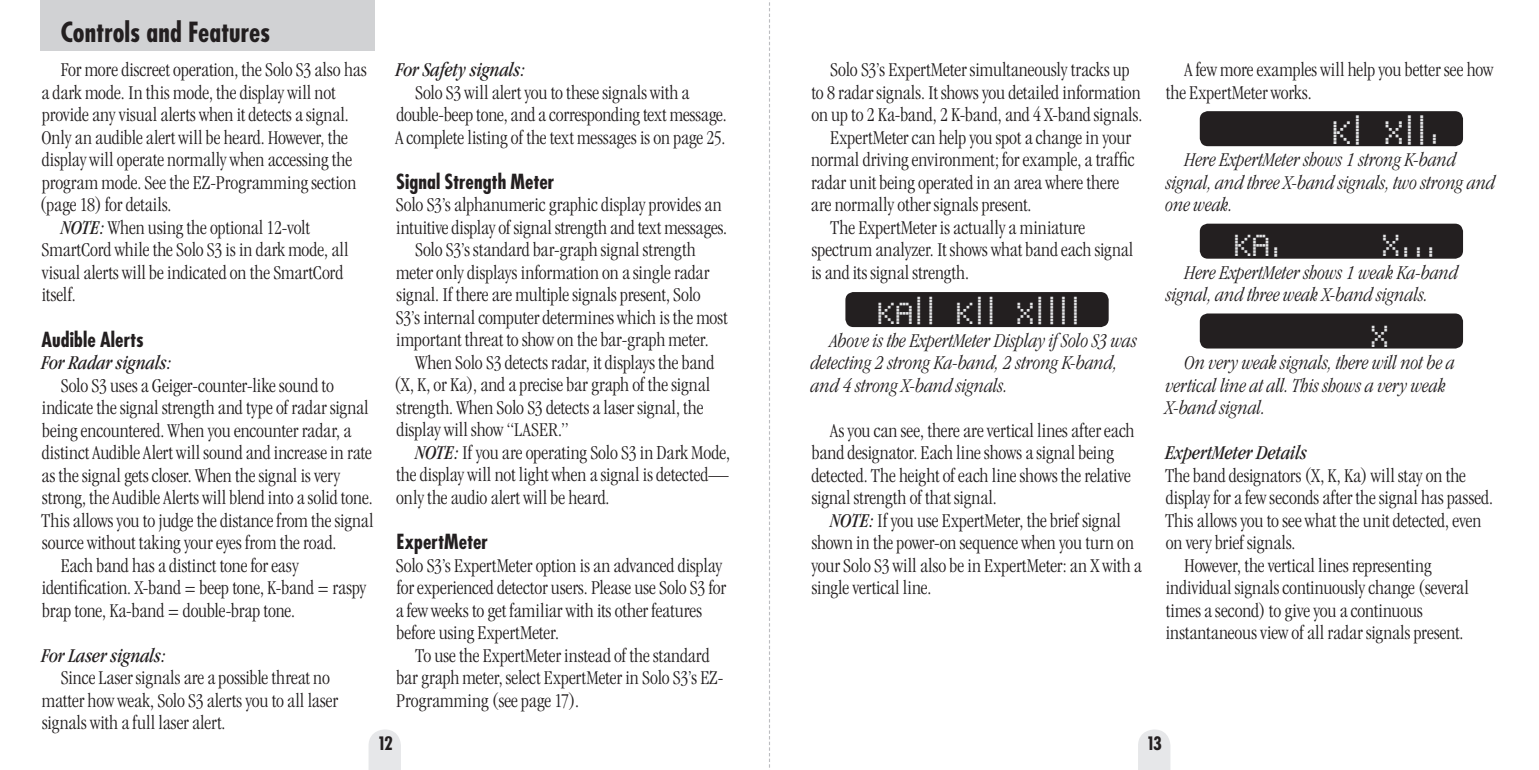
<style>
.page{position:relative;width:1539px;height:770px;background:#fff}
.page>*{position:absolute;margin:0;border:0;box-sizing:border-box;transform-origin:0 0}
.t1{font:36px "Bubbledot ICG Fine Pos";color:#e6e7e9}
.t2{font:33.75px "Bubbledot ICG Fine Pos";color:#e6e7e9}
.t3{font:700 condensed 27px "Futura";letter-spacing:-.005em;color:#231f20}
.t4{font:300 condensed 20.25px/22.5px "Garamond";color:#231f20}
.t5{font:italic 300 condensed 20.25px/22.5px "Garamond";color:#231f20}
.t6{font:italic condensed 20.25px "Garamond";color:#231f20}
.t7{font:700 condensed 20.25px "Futura";color:#231f20}
.t8{font:700 condensed 18px "Futura";color:#231f20}
.s1{font-weight:400;font-style:italic}
.s2{font-size:36px}
</style>
<div class="page">
<div style="left:845px;top:292px;width:264px;height:35px;background:#231f20"></div>
<div style="left:1200px;top:224px;width:263px;height:35px;background:#231f20"></div>
<div style="left:1200px;top:313px;width:263px;height:35px;background:#231f20"></div>
<div style="left:1200px;top:111px;width:263px;height:35px;background:#231f20"></div>
<div style="left:40px;top:0;width:335px;height:51px;background:#d1d2d4"></div>
<svg style="left:369px;top:729px;width:32px;height:41px"></svg>
<svg style="left:1138px;top:729px;width:32px;height:41px"></svg>
<svg style="left:769px;top:2px;width:1px;height:766px"></svg>
<h3 class="t3" style="left:61px;top:14px;width:211px">Controls and Features</h3>
<p class="t4" style="left:61px;top:59px;width:307px">For more discreet operation, the Solo S3 also has</p>
<p class="t4" style="left:41px;top:81px;width:296px">a dark mode. In this mode, the display will not</p>
<p class="t4" style="left:42px;top:104px;width:308px">provide any visual alerts when it detects a signal.</p>
<p class="t4" style="left:41px;top:126px;width:308px">Only an audible alert will be heard. However, the</p>
<p class="t4" style="left:42px;top:149px;width:312px">display will operate normally when accessing the</p>
<p class="t4" style="left:42px;top:171px;width:316px">program mode. See the EZ-Programming section</p>
<p class="t4" style="left:40px;top:194px;width:133px">(page 18) for details.</p>
<p class="t4" style="left:61px;top:216px;width:251px"><span class="s1">NOTE:</span> When using the optional 12-volt</p>
<p class="t4" style="left:42px;top:239px;width:309px">SmartCord while the Solo S3 is in dark mode, all</p>
<p class="t4" style="left:42px;top:261px;width:303px">visual alerts will be indicated on the SmartCord</p>
<p class="t4" style="left:42px;top:284px;width:35px">itself.</p>
<p class="t7" style="left:41px;top:326px;width:104px">Audible Alerts</p>
<p class="t6" style="left:41px;top:351px;width:132px">For Radar signals:</p>
<p class="t4" style="left:61px;top:374px;width:275px">Solo S3 uses a Geiger-counter-like sound to</p>
<p class="t4" style="left:42px;top:396px;width:328px">indicate the signal strength and type of radar signal</p>
<p class="t4" style="left:42px;top:419px;width:311px">being encountered. When you encounter radar, a</p>
<p class="t4" style="left:42px;top:441px;width:331px">distinct Audible Alert will sound and increase in rate</p>
<p class="t4" style="left:41px;top:464px;width:300px">as the signal gets closer. When the signal is very</p>
<p class="t4" style="left:42px;top:486px;width:332px">strong, the Audible Alerts will blend into a solid tone.</p>
<p class="t4" style="left:41px;top:509px;width:334px">This allows you to judge the distance from the signal</p>
<p class="t4" style="left:42px;top:531px;width:296px">source without taking your eyes from the road.</p>
<p class="t4" style="left:61px;top:554px;width:240px">Each band has a distinct tone for easy</p>
<p class="t4" style="left:42px;top:576px;width:326px">identification. X-band = beep tone, K-band = raspy</p>
<p class="t4" style="left:42px;top:599px;width:254px">brap tone, Ka-band = double-brap tone.</p>
<p class="t6" style="left:41px;top:644px;width:126px">For Laser signals:</p>
<p class="t4" style="left:42px;top:666px;width:298px;text-indent:19px">Since Laser signals are a possible threat no matter how weak, Solo S3 alerts you to all laser signals with a full laser alert.</p>
<p class="t6" style="left:396px;top:59px;width:131px">For Safety signals:</p>
<p class="t4" style="left:395px;top:81px;width:333px;text-indent:20px">Solo S3 will alert you to these signals with a double-beep tone, and a corresponding text message.<br>A complete listing of the text messages is on page 25.</p>
<p class="t7" style="left:396px;top:168px;width:160px">Signal Strength Meter</p>
<p class="t4" style="left:396px;top:194px;width:327px">Solo S3’s alphanumeric graphic display provides an</p>
<p class="t4" style="left:396px;top:216px;width:333px">intuitive display of signal strength and text messages.</p>
<p class="t4" style="left:415px;top:239px;width:282px">Solo S3’s standard bar-graph signal strength</p>
<p class="t4" style="left:396px;top:261px;width:315px">meter only displays information on a single radar</p>
<p class="t4" style="left:397px;top:284px;width:306px">signal. If there are multiple signals present, Solo</p>
<p class="t4" style="left:396px;top:306px;width:333px">S3’s internal computer determines which is the most</p>
<p class="t4" style="left:396px;top:329px;width:314px">important threat to show on the bar-graph meter.</p>
<p class="t4" style="left:415px;top:351px;width:301px">When Solo S3 detects radar, it displays the band</p>
<p class="t4" style="left:394px;top:374px;width:318px">(X, K, or Ka), and a precise bar graph of the signal</p>
<p class="t4" style="left:397px;top:396px;width:308px">strength. When Solo S3 detects a laser signal, the</p>
<p class="t4" style="left:396px;top:419px;width:174px">display will show “LASER.”</p>
<p class="t4" style="left:415px;top:441px;width:316px"><span class="s1">NOTE:</span> If you are operating Solo S3 in Dark Mode,</p>
<p class="t4" style="left:396px;top:464px;width:334px">the display will not light when a signal is detected—</p>
<p class="t4" style="left:396px;top:486px;width:215px">only the audio alert will be heard.</p>
<p class="t7" style="left:397px;top:528px;width:93px">ExpertMeter</p>
<p class="t4" style="left:396px;top:554px;width:332px">Solo S3’s ExpertMeter option is an advanced display for experienced detector users. Please use Solo S3 for a few weeks to get familiar with its other features before using ExpertMeter.</p>
<p class="t4" style="left:396px;top:644px;width:329px;text-indent:19px">To use the ExpertMeter instead of the standard bar graph meter, select ExpertMeter in Solo S3’s EZ-<br>Programming (see page 17).</p>
<p class="t4" style="left:830px;top:59px;width:301px">Solo S3’s ExpertMeter simultaneously tracks up</p>
<p class="t4" style="left:811px;top:81px;width:331px">to 8 radar signals. It shows you detailed information</p>
<p class="t4" style="left:811px;top:104px;width:332px">on up to 2 Ka-band, 2 K-band, and 4 X-band signals.</p>
<p class="t4" style="left:830px;top:126px;width:302px">ExpertMeter can help you spot a change in your</p>
<p class="t4" style="left:811px;top:149px;width:325px">normal driving environment; for example, a traffic</p>
<p class="t4" style="left:811px;top:171px;width:310px">radar unit being operated in an area where there</p>
<p class="t4" style="left:811px;top:194px;width:222px">are normally other signals present.</p>
<p class="t4" style="left:830px;top:216px;width:257px">The ExpertMeter is actually a miniature</p>
<p class="t4" style="left:812px;top:239px;width:323px">spectrum analyzer. It shows what band each signal</p>
<p class="t4" style="left:811px;top:261px;width:159px">is and its signal strength.</p>
<h2 class="t2" style="left:877px;top:291px;width:209px">KA|| K|| X||||</h2>
<p class="t5" style="left:811px;top:329px;width:328px;text-indent:19px">Above is the ExpertMeter Display if Solo S3 was detecting 2 strong Ka-band, 2 strong K-band, and 4 strong X-band signals.</p>
<p class="t4" style="left:811px;top:419px;width:325px;text-indent:19px">As you can see, there are vertical lines after each band designator. Each line shows a signal being detected. The height of each line shows the relative signal strength of that signal.</p>
<p class="t4" style="left:811px;top:509px;width:332px;text-indent:19px"><span class="s1">NOTE:</span> If you use ExpertMeter, the brief signal shown in the power-on sequence when you turn on your Solo S3 will also be in ExpertMeter: an X with a single vertical line.</p>
<p class="t4" style="left:1166px;top:59px;width:329px;text-indent:19px">A few more examples will help you better see how the ExpertMeter works.</p>
<h1 class="t1" style="left:1332px;top:108px;width:102px">K| X||</h1>
<p class="t5" style="left:1185px;top:149px;width:273px">Here ExpertMeter shows 1 strong K-band</p>
<h1 class="t1" style="left:1425px;top:128px;width:21px">'</h1>
<p class="t5" style="left:1166px;top:171px;width:331px">signal, and three X-band signals, two strong and one weak.</p>
<h2 class="t2" style="left:1234px;top:229px;width:54px">KA<span class="s2">'</span></h2>
<h2 class="t2" style="left:1381px;top:229px;width:20px">X</h2>
<p class="t5" style="left:1185px;top:261px;width:275px">Here ExpertMeter shows 1 weak Ka-band</p>
<h1 class="t1" style="left:1396px;top:240px;width:47px">'''</h1>
<p class="t5" style="left:1166px;top:284px;width:264px">signal, and three weak X-band signals.</p>
<h2 class="t2" style="left:1370px;top:319px;width:20px">X</h2>
<p class="t5" style="left:1165px;top:351px;width:291px;text-indent:19px">On very weak signals, there will not be a vertical line at all. This shows a very weak<br>X-band signal.</p>
<p class="t6" style="left:1165px;top:441px;width:143px">ExpertMeter Details</p>
<p class="t4" style="left:1165px;top:464px;width:303px">The band designators (X, K, Ka) will stay on the</p>
<p class="t4" style="left:1166px;top:486px;width:329px">display for a few seconds after the signal has passed.</p>
<p class="t4" style="left:1165px;top:509px;width:318px">This allows you to see what the unit detected, even</p>
<p class="t4" style="left:1166px;top:531px;width:131px">on very brief signals.</p>
<p class="t4" style="left:1185px;top:554px;width:248px">However, the vertical lines representing</p>
<p class="t4" style="left:1166px;top:576px;width:305px">individual signals continuously change (several</p>
<p class="t4" style="left:1166px;top:599px;width:258px">times a second) to give you a continuous</p>
<p class="t4" style="left:1166px;top:621px;width:299px">instantaneous view of all radar signals present.</p>
<p class="t8" style="left:377px;top:731px;width:17px">12</p>
<p class="t8" style="left:1146px;top:731px;width:17px">13</p>
</div>
